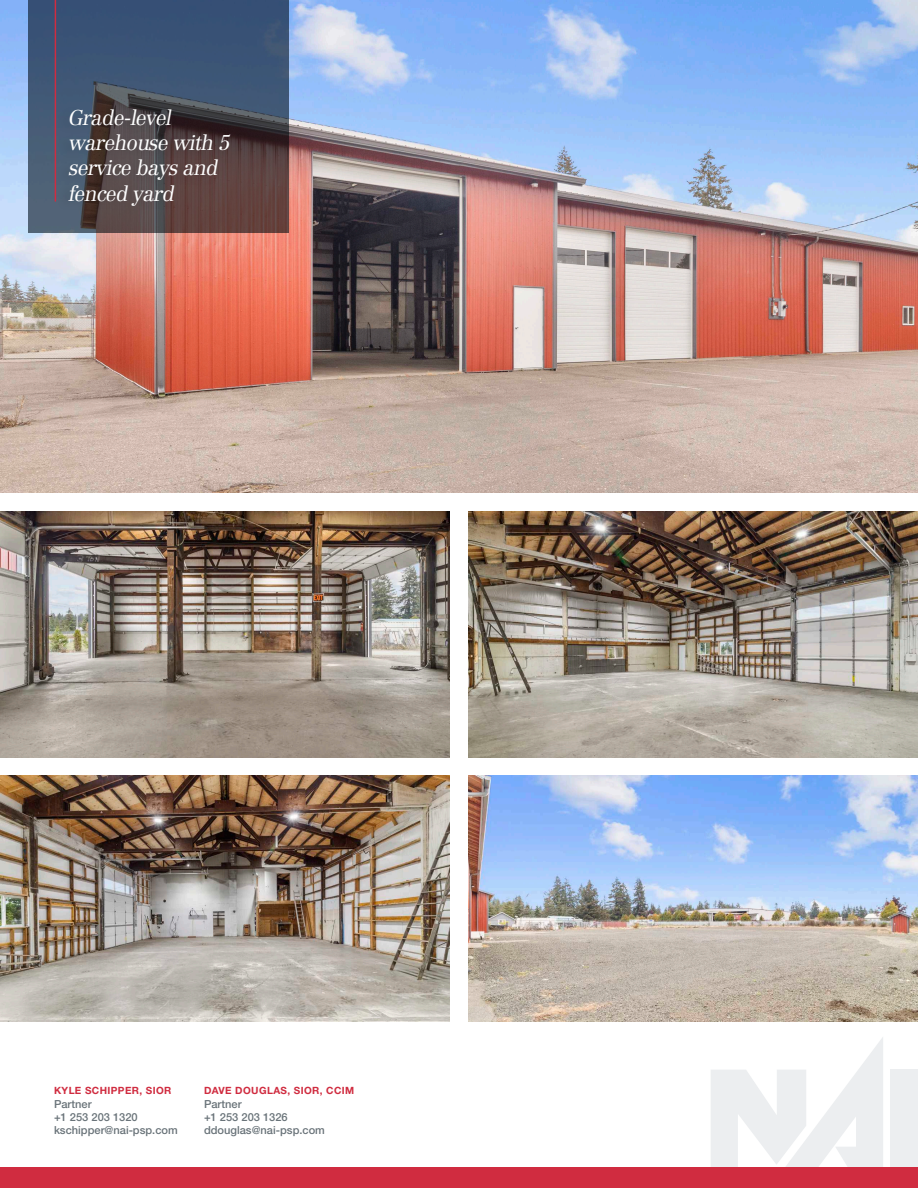
<style>
.page{position:relative;width:918px;height:1188px;background:#fff}
.page>*{position:absolute;margin:0;border:0;box-sizing:border-box;transform-origin:0 0}
.t1{font:italic 300 21px/25.2px "Centennial LT Std";color:#fff}
.t2{font:500 11.1px "Helvetica Neue LT Std";color:#697379}
.t3{font:700 10.05px "Helvetica Neue LT Std";letter-spacing:.04em;color:#d02c40}
</style>
<div class="page">
<img style="left:0;top:0;width:918px;height:492px">
<svg style="left:28px;top:0;width:261px;height:232px;background:#435068"></svg>
<div style="left:56px;top:103px;width:176px;height:112px;background:#231f20;opacity:.19"></div>
<hr style="left:55px;top:0;width:1px;height:202px;background:#d02c40">
<img style="left:0;top:512px;width:450px;height:246px">
<img style="left:468px;top:512px;width:450px;height:246px">
<img style="left:0;top:776px;width:450px;height:246px">
<img style="left:468px;top:776px;width:450px;height:246px">
<svg style="left:711px;top:1037px;width:172px;height:130px"></svg>
<div style="left:891px;top:1070px;width:27px;height:102px;background:#eceef0"></div>
<div style="left:0;top:1167px;width:918px;height:21px;background:#d02c40"></div>
<p class="t1" style="left:68px;top:105px;width:168px">Grade-level warehouse with 5 service baysand fenced yard</p>
<p class="t3" style="left:54px;top:1084px;width:119px">KYLE SCHIPPER, SIOR</p>
<p class="t2" style="left:54px;top:1097px;width:39px">Partner</p>
<p class="t2" style="left:54px;top:1110px;width:85px">+1 253 203 1320</p>
<p class="t2" style="left:54px;top:1124px;width:125px">kschipper@nai-psp.com</p>
<p class="t3" style="left:204px;top:1084px;width:152px">DAVE DOUGLAS, SIOR, CCIM</p>
<p class="t2" style="left:204px;top:1097px;width:39px">Partner</p>
<p class="t2" style="left:204px;top:1110px;width:85px">+1 253 203 1326</p>
<p class="t2" style="left:204px;top:1124px;width:122px">ddouglas@nai-psp.com</p>
</div>
